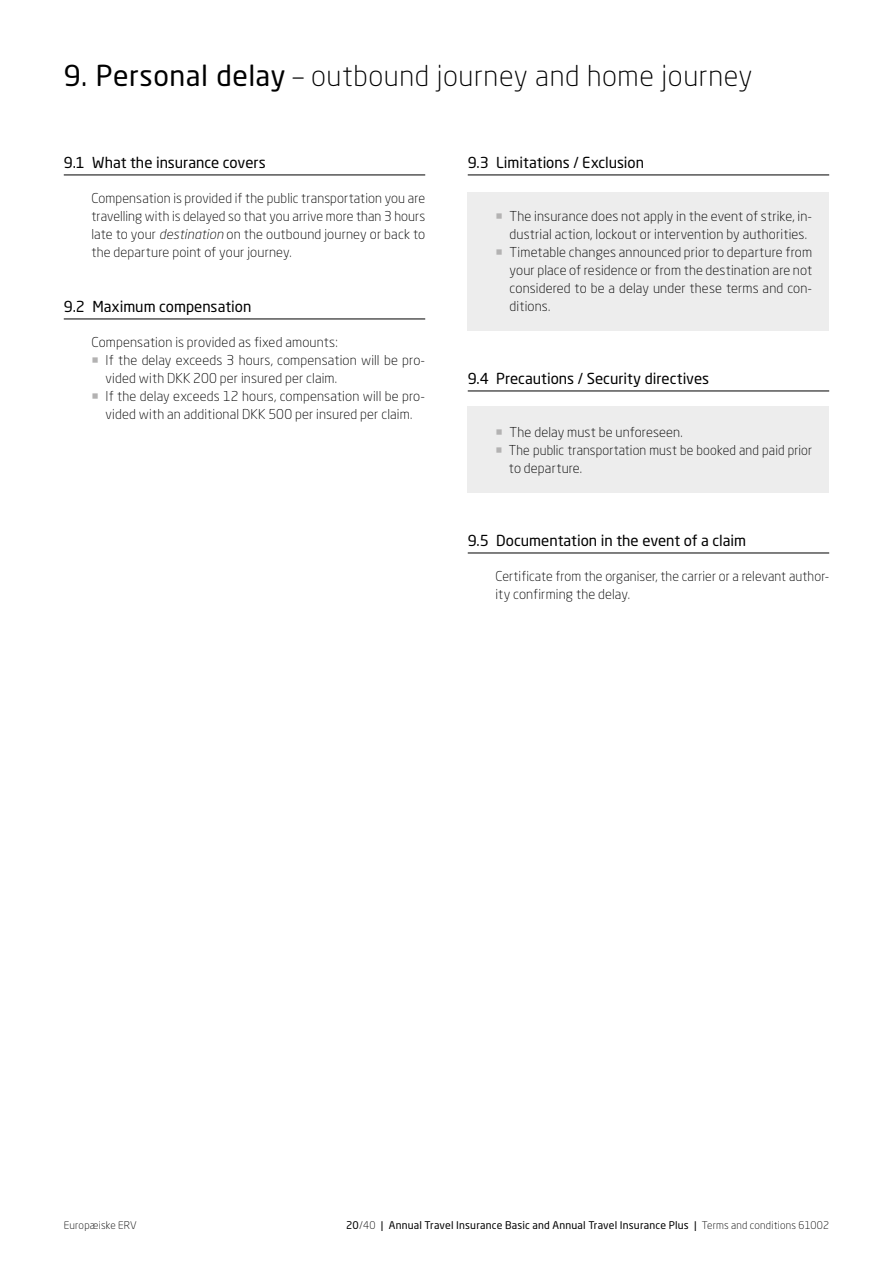
<style>
.page{position:relative;width:893px;height:1263px;background:#fff}
.page>*{position:absolute;margin:0;border:0;box-sizing:border-box;transform-origin:0 0}
.t1{font:300 28.5px "Neo Sans W1 G";letter-spacing:.02em;color:#000}
.t2{font:15px "Neo Sans W1 G";color:#000}
.t3{font:300 13.5px/18px "Neo Sans W1 G";letter-spacing:.01em;color:#000}
.t4{font:300 13.5px/18px "Neo Sans W1 G";letter-spacing:.01em;color:#000;scale:.96 1}
.t5{font:10.5px "Neo Sans W1 G";letter-spacing:.015em;color:#000}
.t6{font:300 10.5px "Neo Sans W1 G";letter-spacing:.02em;color:#000}
.s1{font-weight:400}
.s2{font-family:"Neo Sans Pro";font-style:italic}
.s3{color:#b3b2b2}
.s4{font-weight:300}
</style>
<div class="page">
<div style="left:468px;top:193px;width:361px;height:138px;background:#ededed"></div>
<div style="left:468px;top:406px;width:361px;height:87px;background:#ededed"></div>
<hr style="left:64px;top:175px;width:361px;height:1px;background:#000">
<hr style="left:64px;top:319px;width:361px;height:1px;background:#000">
<hr style="left:468px;top:175px;width:361px;height:1px;background:#000">
<hr style="left:468px;top:391px;width:361px;height:1px;background:#000">
<hr style="left:468px;top:553px;width:361px;height:1px;background:#000">
<h1 class="t1" style="left:64px;top:58px;width:690px"><span class="s1">9. Personal delay</span> – outbound journey and home journey</h1>
<p class="t2" style="left:64px;top:153px;width:203px">9.1 What the insurance covers</p>
<p class="t3" style="left:91px;top:189px;width:335px;text-align:justify">Compensation is provided if the public transportation you are travelling with is delayed so that you arrive more than 3 hours late to your <span class="s2">destination</span> on the outbound journey or back to the departure point of your journey.</p>
<p class="t2" style="left:64px;top:297px;width:189px">9.2 Maximum compensation</p>
<p class="t3" style="left:91px;top:333px;width:248px">Compensation is provided as fixed amounts:</p>
<p class="t3" style="left:106px;top:351px;width:321px;text-indent:-14px"><span class="s3">○</span> If the delay exceeds 3 hours, compensation will be pro&shy;vided with DKK 200 per insured per claim.</p>
<p class="t3" style="left:91px;top:387px;width:335px;text-align:center"><span class="s3">○</span> If the delay exceeds 12 hours, compensation will be pro&shy;vided with an additional DKK 500 per insured per claim.</p>
<p class="t2" style="left:468px;top:153px;width:178px">9.3 Limitations / Exclusion</p>
<p class="t3" style="left:510px;top:207px;width:304px;text-indent:-14px"><span class="s3">○</span> The insurance does not apply in the event of strike, in&shy;dustrial action, lockout or intervention by authorities.</p>
<p class="t3" style="left:510px;top:243px;width:304px;text-align:justify;text-indent:-14px"><span class="s3">○</span> Timetable changes announced prior to departure from your place of residence or from the destination are not considered to be a delay under these terms and con&shy;ditions.</p>
<p class="t2" style="left:468px;top:369px;width:243px">9.4 Precautions / Security directives</p>
<p class="t3" style="left:495px;top:423px;width:189px"><span class="s3">○</span> The delay must be unforeseen.</p>
<p class="t4" style="left:509px;top:441px;width:317px;text-indent:-14px"><span class="s3">○</span> The public transportation must be booked and paid prior to departure.</p>
<p class="t2" style="left:468px;top:531px;width:280px">9.5 Documentation in the event of a claim</p>
<p class="t3" style="left:495px;top:567px;width:335px">Certificate from the organiser, the carrier or a relevant author&shy;ity confirming the delay.</p>
<p class="t6" style="left:64px;top:1219px;width:75px">Europæiske ERV</p>
<p class="t5" style="left:346px;top:1219px;width:485px">20<span class="s4">/40</span> | Annual Travel Insurance Basic and Annual Travel Insurance Plus | <span class="s4">Terms and conditions 61002</span></p>
</div>
